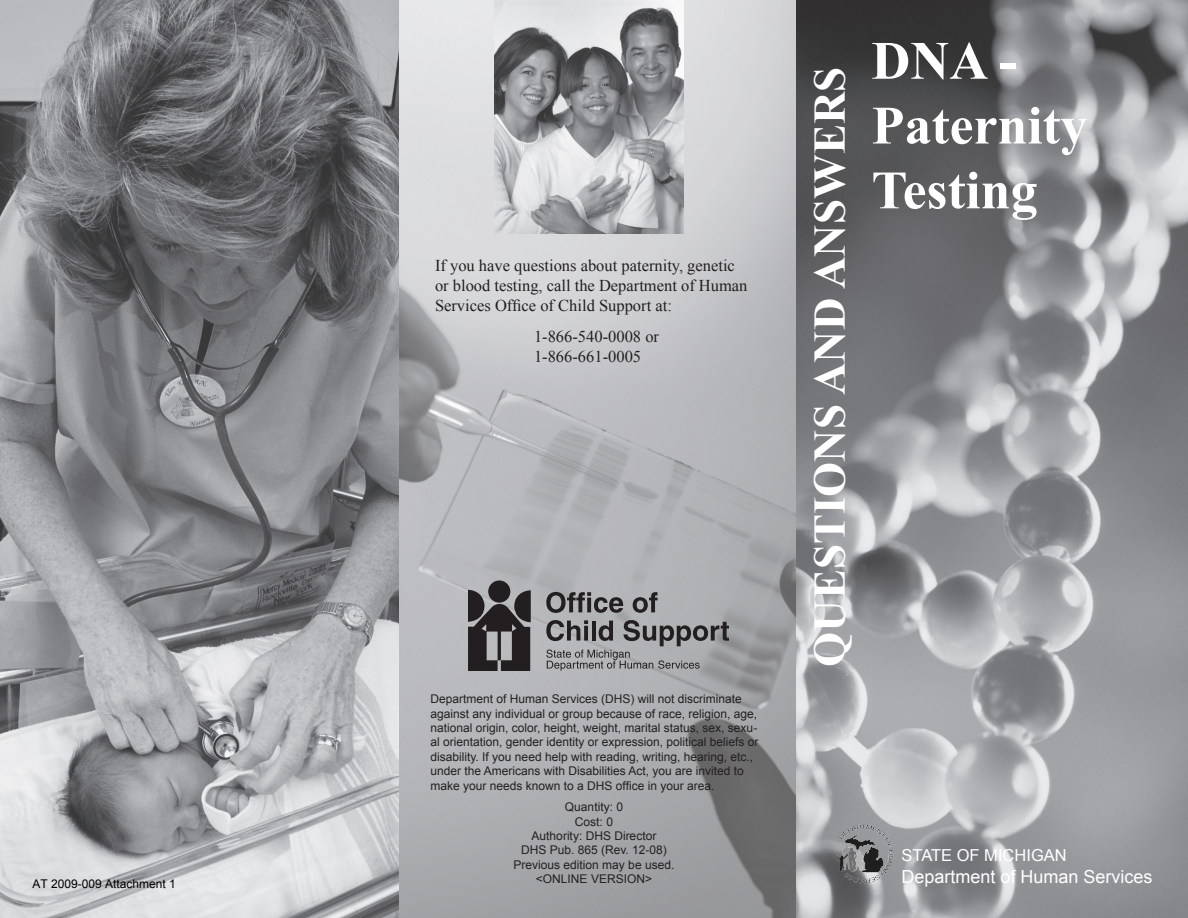
<style>
.page{position:relative;width:1188px;height:918px;background:#fff}
.page>*{position:absolute;margin:0;border:0;box-sizing:border-box;transform-origin:0 0}
.t1{font:700 54px "Times New Roman";color:#fff}
.t2{font:700 45px "Times New Roman";color:#fff}
.t3{font:18px "Arial";color:#fff}
.t4{font:16.5px/19.8px "Times New Roman";color:#231f20}
.t5{font:16.5px "Arial";color:#fff}
.t6{font:12px/14.4px "Arial";color:#231f20}
.t7{font:12px "Arial";color:#000}
</style>
<div class="page">
<img style="left:0;top:0;width:1188px;height:918px">
<div style="left:488px;top:580px;width:22px;height:23px;background:#231f20;border-radius:50%"></div>
<svg style="left:546px;top:592px;width:77px;height:21px;background:#727173"></svg>
<svg style="left:633px;top:592px;width:25px;height:21px"></svg>
<svg style="left:546px;top:620px;width:183px;height:50px;background:#8d8d8f"></svg>
<svg style="left:468px;top:590px;width:63px;height:80px;background:#494748"></svg>
<img style="left:495px;top:0;width:189px;height:234px">
<img style="left:856px;top:824px;width:16px;height:6px">
<p class="t7" style="left:32px;top:876px;width:145px">AT 2009-009 Attachment 1</p>
<p class="t4" style="left:435px;top:255px;width:314px">If you have questions about paternity, genetic or blood testing, call the Department of Human<br>Services Office of Child Support at:</p>
<p class="t4" style="left:534px;top:327px;width:127px">1-866-540-0008 or</p>
<p class="t4" style="left:534px;top:346px;width:109px">1-866-661-0005</p>
<p class="t6" style="left:430px;top:692px;width:330px">Department of Human Services (DHS) will not discriminate against any individual or group because of race, religion, age, national origin, color, height, weight, marital status, sex, sexu&shy;al orientation, gender identity or expression, political beliefs or disability. If you need help with reading, writing, hearing, etc., under the Americans with Disabilities Act, you are invited to make your needs known to a DHS office in your area.</p>
<p class="t6" style="left:565px;top:800px;width:60px">Quantity: 0</p>
<p class="t6" style="left:575px;top:814px;width:40px">Cost: 0</p>
<p class="t6" style="left:532px;top:829px;width:126px">Authority: DHS Director</p>
<p class="t6" style="left:521px;top:843px;width:147px">DHS Pub. 865 (Rev. 12-08)</p>
<p class="t6" style="left:514px;top:858px;width:162px">Previous edition may be used.</p>
<p class="t6" style="left:536px;top:872px;width:118px">&lt;ONLINE VERSION&gt;</p>
<p class="t2" style="left:799px;top:667px;width:602px;rotate:-90deg">QUESTIONS AND ANSWERS</p>
<p class="t1" style="left:872px;top:23px;width:147px">DNA -</p>
<p class="t1" style="left:872px;top:88px;width:217px">Paternity</p>
<p class="t1" style="left:872px;top:153px;width:168px">Testing</p>
<p class="t5" style="left:902px;top:844px;width:106px">State of Michi</p>
<p class="t5" style="left:1031px;top:844px;width:25px">gan</p>
<p class="t3" style="left:902px;top:865px;width:253px">Department of Human Services</p>
</div>
